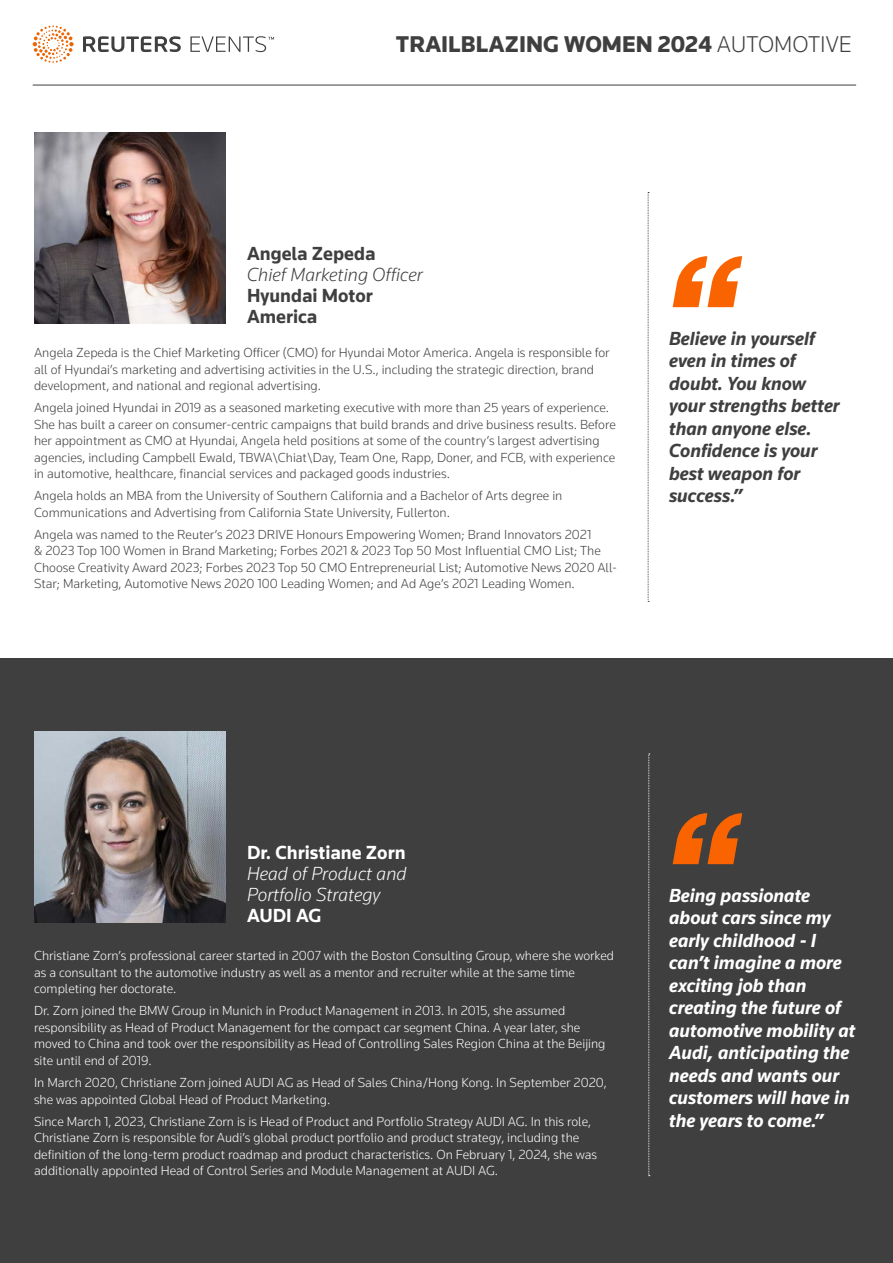
<style>
.page{position:relative;width:893px;height:1263px;background:#fff}
.page>*{position:absolute;margin:0;border:0;box-sizing:border-box;transform-origin:0 0}
.t1{font:900 23.55px "Knowledge 2017";color:#3f3f40}
.t2{font:italic 700 19.5px/22.5px "Knowledge 2017";color:#fff}
.t3{font:italic 700 19.5px/22.5px "Knowledge 2017";color:#3f3f40}
.t4{font:italic 300 19.5px/21px "Knowledge 2017";color:#fff}
.t5{font:italic 300 19.5px/21px "Knowledge 2017";color:#3f3f40}
.t6{font:700 19.5px/21px "Knowledge 2017";color:#3f3f40}
.t7{font:300 13.5px/16.5px "Knowledge 2017";color:#3f3f40}
.t8{font:300 13.5px/16.5px "Knowledge 2017";color:#fff}
.s1{font-weight:300}
.s2{font-weight:700;font-style:normal}
</style>
<div class="page">
<svg style="left:83px;top:36px;width:191px;height:16px"></svg>
<svg style="left:33px;top:25px;width:41px;height:38px"></svg>
<hr style="left:33px;top:85px;width:823px;height:1px;background:#3f3f40">
<div style="left:0;top:658px;width:893px;height:605px;background:#3f3f40"></div>
<svg style="left:673px;top:813px;width:69px;height:51px"></svg>
<svg style="left:673px;top:256px;width:69px;height:51px"></svg>
<svg style="left:648px;top:192px;width:1px;height:410px"></svg>
<img style="left:34px;top:132px;width:192px;height:192px">
<svg style="left:648px;top:754px;width:2px;height:422px"></svg>
<img style="left:34px;top:731px;width:192px;height:192px">
<h1 class="t1" style="left:396px;top:29px;width:457px">TRAILBLAZING WOMEN 2024 <span class="s1">AUTOMOTIVE</span></h1>
<p class="t5" style="left:247px;top:243px;width:177px"><span class="s2">Angela Zepeda<br></span>Chief Marketing Officer</p>
<p class="t6" style="left:247px;top:285px;width:127px">Hyundai Motor<br>America</p>
<p class="t7" style="left:34px;top:344px;width:577px">Angela Zepeda is the Chief Marketing Officer (CMO) for Hyundai Motor America. Angela is responsible for all of Hyundai’s marketing and advertising activities in the U.S., including the strategic direction, brand development, and national and regional advertising.</p>
<p class="t7" style="left:34px;top:399px;width:583px">Angela joined Hyundai in 2019 as a seasoned marketing executive with more than 25 years of experience.<br>She has built a career on consumer-centric campaigns that build brands and drive business results. Before her appointment as CMO at Hyundai, Angela held positions at some of the country’s largest advertising agencies, including Campbell Ewald, TBWA\Chiat\Day, Team One, Rapp, Doner, and FCB, with experience in automotive, healthcare, financial services and packaged goods industries.</p>
<p class="t7" style="left:34px;top:487px;width:530px">Angela holds an MBA from the University of Southern California and a Bachelor of Arts degree in<br>Communications and Advertising from California State University, Fullerton.</p>
<p class="t7" style="left:34px;top:526px;width:584px">Angela was named to the Reuter’s 2023 DRIVE Honours Empowering Women; Brand Innovators 2021<br>&amp; 2023 Top 100 Women in Brand Marketing; Forbes 2021 &amp; 2023 Top 50 Most Influential CMO List; The Choose Creativity Award 2023; Forbes 2023 Top 50 CMO Entrepreneurial List; Automotive News 2020 All-Star; Marketing, Automotive News 2020 100 Leading Women; and Ad Age’s 2021 Leading Women.</p>
<p class="t3" style="left:669px;top:327px;width:172px">Believe in yourself even in times of doubt. You know your strengths better than anyone else.<br>Confidence is your best weapon for success.”</p>
<p class="t4" style="left:247px;top:842px;width:161px"><span class="s2">Dr. Christiane Zorn<br></span>Head of Product and<br>Portfolio Strategy<br><span class="s2">AUDI AG</span></p>
<p class="t8" style="left:34px;top:947px;width:582px">Christiane Zorn’s professional career started in 2007 with the Boston Consulting Group, where she worked as a consultant to the automotive industry as well as a mentor and recruiter while at the same time completing her doctorate.</p>
<p class="t8" style="left:34px;top:1002px;width:573px">Dr. Zorn joined the BMW Group in Munich in Product Management in 2013. In 2015, she assumed responsibility as Head of Product Management for the compact car segment China. A year later, she moved to China and took over the responsibility as Head of Controlling Sales Region China at the Beijing site until end of 2019.</p>
<p class="t8" style="left:34px;top:1074px;width:574px">In March 2020, Christiane Zorn joined AUDI AG as Head of Sales China/Hong Kong. In September 2020, she was appointed Global Head of Product Marketing.</p>
<p class="t8" style="left:34px;top:1112px;width:564px">Since March 1, 2023, Christiane Zorn is is Head of Product and Portfolio Strategy AUDI AG. In this role, Christiane Zorn is responsible for Audi’s global product portfolio and product strategy, including the definition of the long-term product roadmap and product characteristics. On February 1, 2024, she was additionally appointed Head of Control Series and Module Management at AUDI AG.</p>
<p class="t2" style="left:669px;top:884px;width:188px">Being passionate about cars since my early childhood - I can’t imagine a more exciting job than creating the future of automotive mobility at<br>Audi, anticipating the needs and wants our customers will have in the years to come.”</p>
</div>
